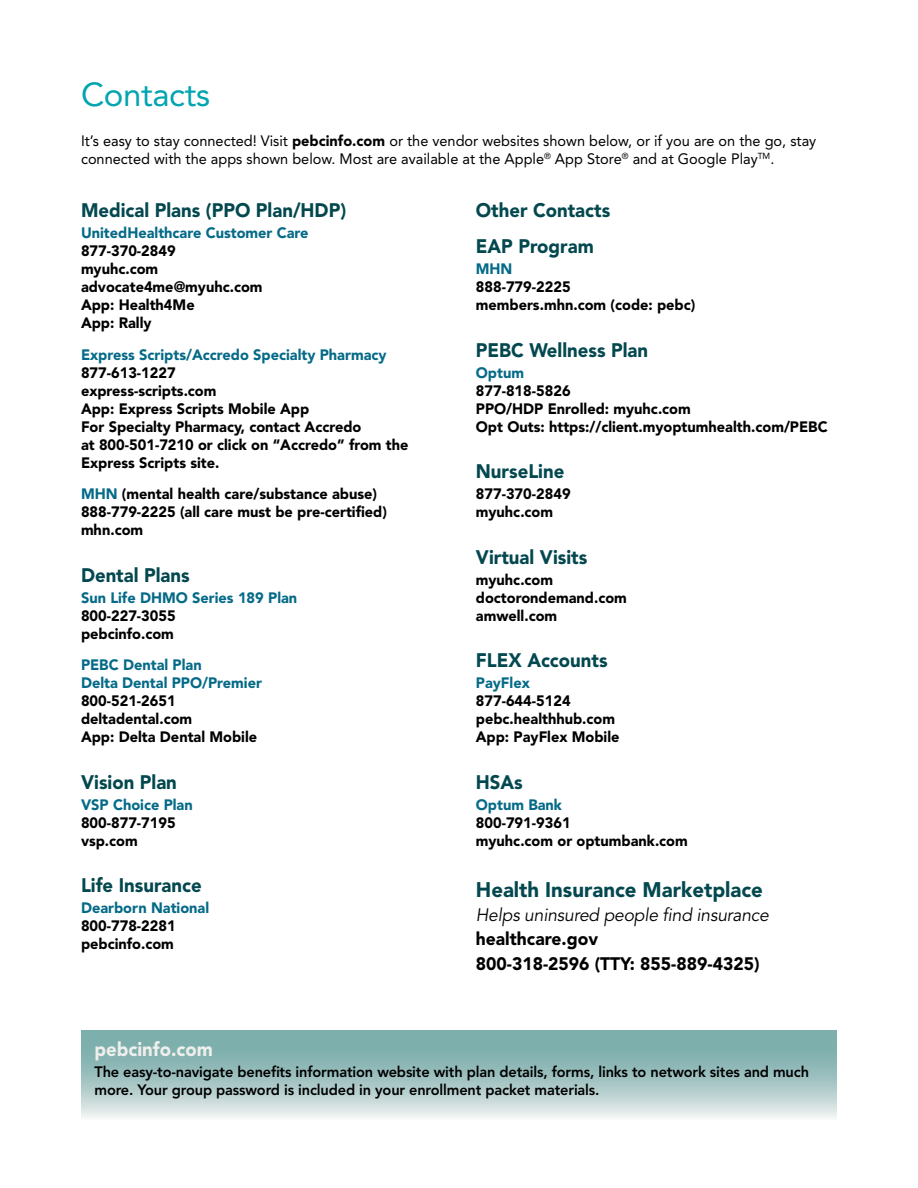
<style>
.page{position:relative;width:918px;height:1188px;background:#fff}
.page>*{position:absolute;margin:0;border:0;box-sizing:border-box;transform-origin:0 0}
.t1{font:33px "Avenir LT Std";letter-spacing:-.01em;color:#01a4af}
.t2{font:900 21px "Avenir LT Std";color:#04484f}
.t3{font:900 19.5px/36px "Avenir LT Std";color:#04484f;scale:.95 1}
.t4{font:900 19.5px "Avenir LT Std";color:#efefeb;scale:.95 1}
.t5{font:900 18px/24.8px "Avenir LT Std";color:#000}
.t6{font:italic 18px "Avenir LT Std";letter-spacing:-.01em;color:#000}
.t7{font:900 15px/18px "Avenir LT Std";color:#000}
.t8{font:900 15px/18px "Avenir LT Std";color:#046a87}
.t9{font:15px/18px "Avenir LT Std";color:#000}
.t10{font:800 15px/18px "Avenir LT Std";letter-spacing:-.01em;color:#000}
.s1{font-weight:900}
.s2{color:#046a87}
</style>
<div class="page">
<svg style="left:81px;top:1031px;width:756px;height:87px;background:#a3c4c3"></svg>
<h1 class="t1" style="left:81px;top:75px;width:131px">Contacts</h1>
<p class="t9" style="left:81px;top:132px;width:737px">It’s easy to stay connected! Visit <span class="s1">pebcinfo.com</span> or the vendor websites shown below, or if you are on the go, stay connected with the apps shown below. Most are available at the Apple<sup>®</sup> App Store<sup>®</sup> and at Google Play<sup>TM</sup>.</p>
<h3 class="t3" style="left:476px;top:193px;width:143px">Other Contacts<br>EAP Program</h3>
<p class="t8" style="left:476px;top:260px;width:38px">MHN</p>
<p class="t7" style="left:476px;top:278px;width:221px">888-779-2225 members.mhn.com (code: pebc)</p>
<h3 class="t3" style="left:476px;top:332px;width:183px">PEBC Wellness Plan</h3>
<p class="t8" style="left:476px;top:364px;width:50px">Optum</p>
<p class="t7" style="left:476px;top:382px;width:353px">877-818-5826<br>PPO/HDP Enrolled: myuhc.com<br>Opt Outs: https://client.myoptumhealth.com/PEBC</p>
<h3 class="t3" style="left:476px;top:454px;width:95px">NurseLine</h3>
<p class="t7" style="left:476px;top:485px;width:96px">877-370-2849 myuhc.com</p>
<h3 class="t3" style="left:476px;top:539px;width:119px">Virtual Visits</h3>
<p class="t7" style="left:476px;top:571px;width:153px">myuhc.com doctorondemand.com amwell.com</p>
<h3 class="t3" style="left:476px;top:643px;width:140px">FLEX Accounts</h3>
<p class="t8" style="left:476px;top:674px;width:55px">PayFlex</p>
<p class="t7" style="left:476px;top:692px;width:145px">877-644-5124 pebc.healthhub.com<br>App: PayFlex Mobile</p>
<h3 class="t3" style="left:476px;top:764px;width:51px">HSAs</h3>
<p class="t8" style="left:476px;top:796px;width:88px">Optum Bank</p>
<p class="t7" style="left:476px;top:814px;width:213px">800-791-9361<br>myuhc.com or optumbank.com</p>
<h2 class="t2" style="left:476px;top:877px;width:289px">Health Insurance Marketplace</h2>
<p class="t6" style="left:476px;top:904px;width:295px">Helps uninsured people find insurance</p>
<p class="t5" style="left:476px;top:926px;width:285px">healthcare.gov<br>800-318-2596 (TTY: 855-889-4325)</p>
<h3 class="t3" style="left:81px;top:193px;width:281px">Medical Plans (PPO Plan/HDP)</h3>
<p class="t8" style="left:81px;top:224px;width:229px">UnitedHealthcare Customer Care</p>
<p class="t7" style="left:81px;top:242px;width:183px">877-370-2849<br>myuhc.com advocate4me@myuhc.com<br>App: Health4Me<br>App: Rally</p>
<p class="t8" style="left:81px;top:346px;width:307px">Express Scripts/Accredo Specialty Pharmacy</p>
<p class="t7" style="left:81px;top:364px;width:329px">877-613-1227<br>express-scripts.com<br>App: Express Scripts Mobile App<br>For Specialty Pharmacy, contact Accredo<br>at 800-501-7210 or click on “Accredo” from the<br>Express Scripts site.</p>
<p class="t7" style="left:81px;top:485px;width:307px"><span class="s2">MHN</span> (mental health care/substance abuse)<br>888-779-2225 (all care must be pre-certified) mhn.com</p>
<h3 class="t3" style="left:81px;top:557px;width:116px">Dental Plans</h3>
<p class="t8" style="left:81px;top:589px;width:218px">Sun Life DHMO Series 189 Plan</p>
<p class="t7" style="left:81px;top:607px;width:96px">800-227-3055 pebcinfo.com</p>
<p class="t8" style="left:81px;top:656px;width:183px">PEBC Dental Plan<br>Delta Dental PPO/Premier</p>
<p class="t7" style="left:81px;top:692px;width:178px">800-521-2651 deltadental.com<br>App: Delta Dental Mobile</p>
<h3 class="t3" style="left:81px;top:764px;width:102px">Vision Plan</h3>
<p class="t8" style="left:81px;top:796px;width:113px">VSP Choice Plan</p>
<p class="t7" style="left:81px;top:814px;width:96px">800-877-7195 vsp.com</p>
<h3 class="t3" style="left:81px;top:868px;width:129px">Life Insurance</h3>
<p class="t8" style="left:81px;top:899px;width:130px">Dearborn National</p>
<p class="t7" style="left:81px;top:917px;width:96px">800-778-2281 pebcinfo.com</p>
<h3 class="t4" style="left:94px;top:1037px;width:126px">pebcinfo.com</h3>
<p class="t10" style="left:94px;top:1063px;width:716px">The easy-to-navigate benefits information website with plan details, forms, links to network sites and much more. Your group password is included in your enrollment packet materials.</p>
</div>
